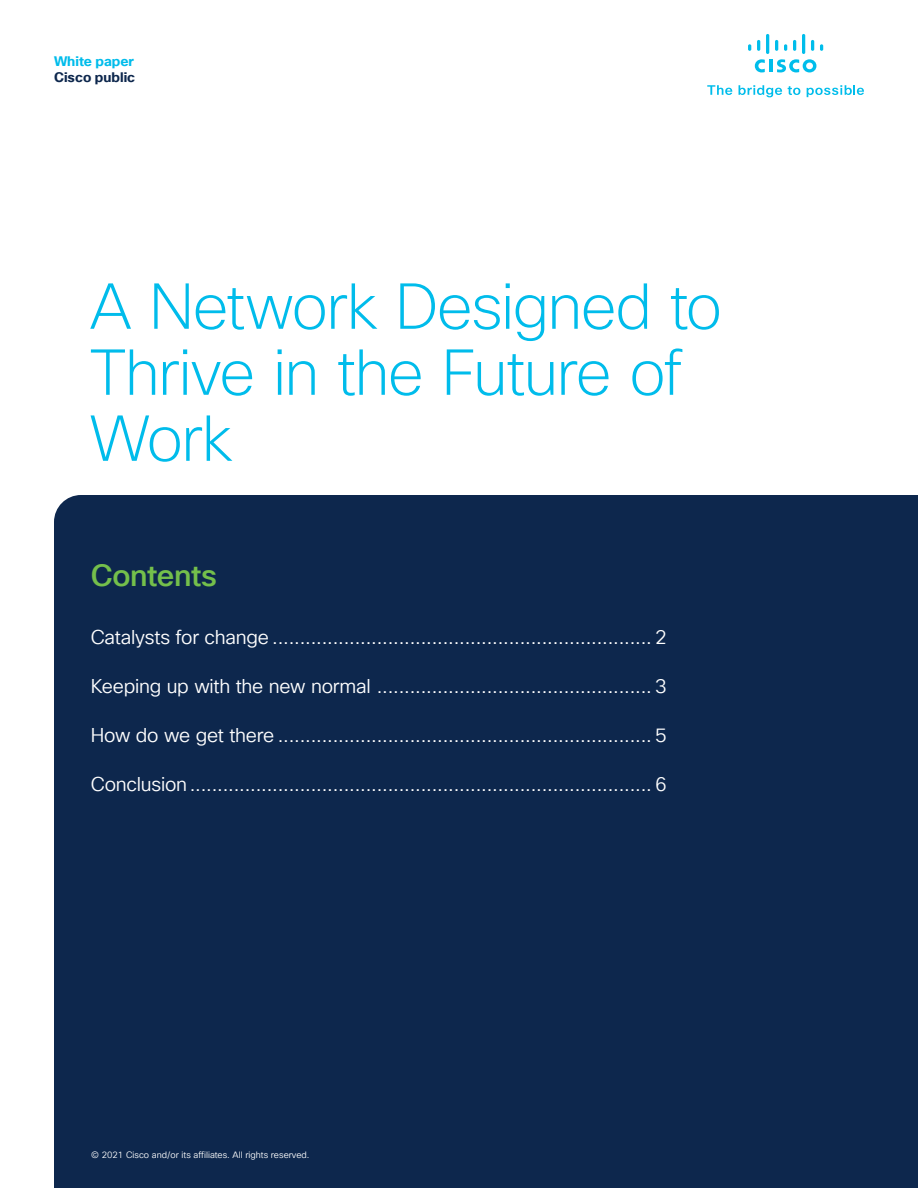
<style>
.page{position:relative;width:918px;height:1188px;background:#fff}
.page>*{position:absolute;margin:0;border:0;box-sizing:border-box;transform-origin:0 0}
.t1{font:200 63px/66px "Cisco Sans TT";letter-spacing:-.025em;color:#00bceb}
.t2{font:500 30px "Cisco Sans TT";letter-spacing:-.015em;color:#74bf4b}
.t3{font:19.5px "Cisco Sans TT Light";letter-spacing:-.015em;color:#fff}
.t4{font:700 13.5px "Cisco Sans TT";color:#0d274d}
.t5{font:700 13.5px "Cisco Sans TT";color:#00bceb}
.t6{font:9px "Cisco Sans TT Light";color:#fff}
</style>
<div class="page">
<svg style="left:707px;top:85px;width:25px;height:10px"></svg>
<svg style="left:739px;top:85px;width:43px;height:12px"></svg>
<svg style="left:788px;top:86px;width:12px;height:9px"></svg>
<svg style="left:807px;top:85px;width:57px;height:12px"></svg>
<hr style="left:769px;top:60px;width:4px;height:12px;background:#00bdeb">
<svg style="left:755px;top:59px;width:10px;height:13px"></svg>
<svg style="left:777px;top:59px;width:39px;height:13px"></svg>
<svg style="left:748px;top:44px;width:3px;height:7px"></svg>
<svg style="left:757px;top:40px;width:3px;height:11px"></svg>
<hr style="left:766px;top:34px;width:3px;height:20px;background:#00bdeb;border-radius:2px">
<svg style="left:775px;top:40px;width:3px;height:11px"></svg>
<svg style="left:784px;top:44px;width:3px;height:7px"></svg>
<svg style="left:793px;top:40px;width:3px;height:11px"></svg>
<hr style="left:802px;top:34px;width:3px;height:20px;background:#00bdeb;border-radius:2px">
<svg style="left:811px;top:40px;width:3px;height:11px"></svg>
<svg style="left:820px;top:44px;width:3px;height:7px"></svg>
<div style="left:54px;top:495px;width:864px;height:693px;background:#0d274d"></div>
<p class="t5" style="left:54px;top:52px;width:82px">White paper</p>
<p class="t4" style="left:54px;top:69px;width:83px">Cisco public</p>
<h1 class="t1" style="left:90px;top:276px;width:634px">A Network Designed to<br>Thrive in the Future of<br>Work</h1>
<h2 class="t2" style="left:91px;top:556px;width:128px">Contents</h2>
<p class="t3" style="left:91px;top:625px;width:578px">Catalysts for change ..................................................................... 2</p>
<p class="t3" style="left:91px;top:674px;width:577px">Keeping up with the new normal .................................................. 3</p>
<p class="t3" style="left:91px;top:722px;width:577px">How do we get there .................................................................... 5</p>
<p class="t3" style="left:91px;top:771px;width:578px">Conclusion.................................................................................... 6</p>
<p class="t6" style="left:91px;top:1149px;width:220px">© 2021 Cisco and/or its affiliates. All rights reserved.</p>
</div>
